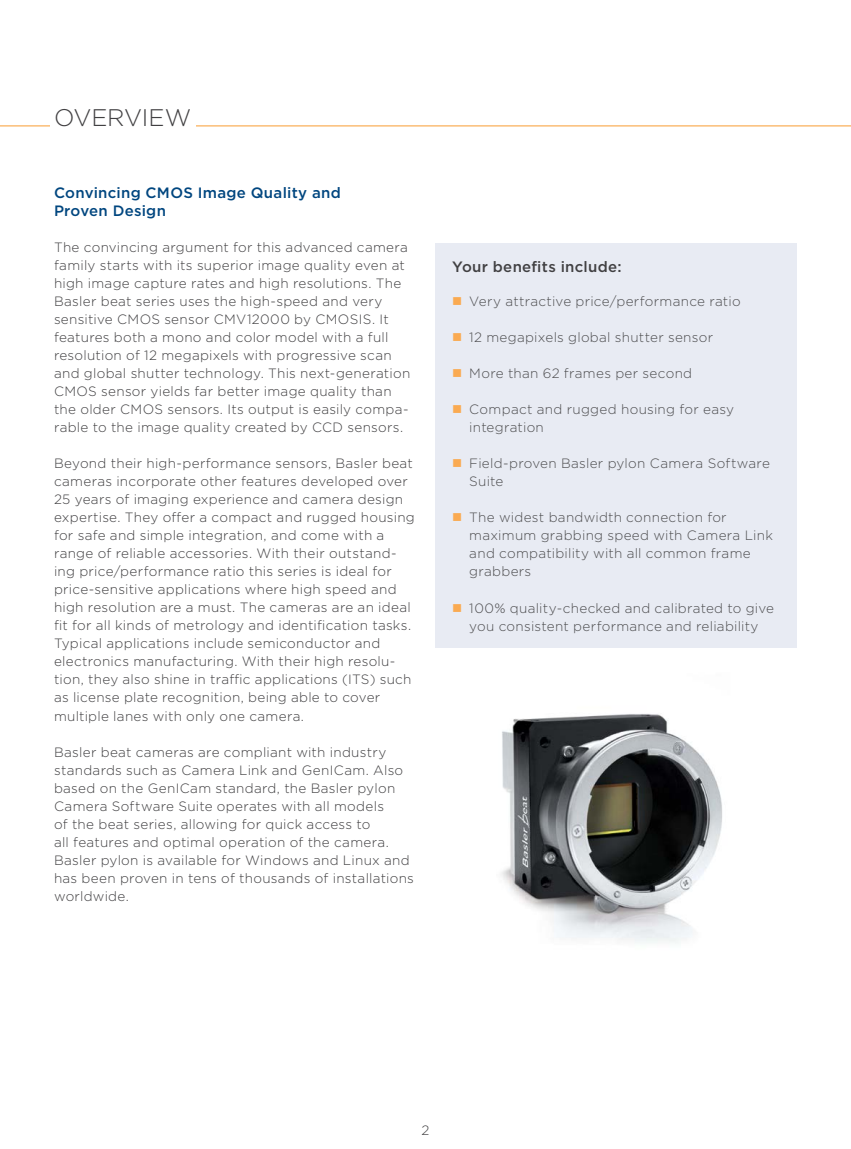
<style>
.page{position:relative;width:851px;height:1149px;background:#fff}
.page>*{position:absolute;margin:0;border:0;box-sizing:border-box;transform-origin:0 0}
.t1{font:300 24px "Gotham";letter-spacing:-.005em;color:#414042}
.t2{font:500 15px/18px "Gotham";letter-spacing:.02em;color:#00467f}
.t3{font:500 15px "Gotham";letter-spacing:.02em;color:#414042}
.t4{font:300 13.5px/18px "Gotham";letter-spacing:.02em;color:#414042}
.t5{font:300 13.5px/18px "Gotham";letter-spacing:.02em;color:#4d4d4f}
</style>
<div class="page">
<img style="left:501px;top:714px;width:221px;height:230px">
<hr style="left:0;top:125px;width:850px;height:1px;background:#f99d31">
<div style="left:50px;top:94px;width:146px;height:36px;background:#fff"></div>
<div style="left:435px;top:242px;width:361px;height:405px;background:#e8ebf3"></div>
<h1 class="t1" style="left:54px;top:102px;width:139px">Overview</h1>
<p class="t2" style="left:54px;top:184px;width:288px">Convincing CMOS Image Quality and<br>Proven Design</p>
<p class="t4" style="left:54px;top:238px;width:358px">The convincing argument for this advanced camera family starts with its superior image quality even at high image capture rates and high resolutions. The Basler beat series uses the high-speed and very sensitive CMOS sensor CMV12000 by CMOSIS. It features both a mono and color model with a full resolution of 12 megapixels with progressive scan and global shutter technology. This next-generation CMOS sensor yields far better image quality than the older CMOS sensors. Its output is easily compa&shy;rable to the image quality created by CCD sensors.</p>
<p class="t4" style="left:54px;top:454px;width:362px">Beyond their high-performance sensors, Basler beat cameras incorporate other features developed over 25 years of imaging experience and camera design expertise. They offer a compact and rugged housing for safe and simple integration, and come with a range of reliable accessories. With their outstand&shy;ing price/performance ratio this series is ideal for price-sensitive applications where high speed and high resolution are a must. The cameras are an ideal fit for all kinds of metrology and identification tasks.<br>Typical applications include semiconductor and electronics manufacturing. With their high resolu&shy;tion, they also shine in traffic applications (ITS) such as license plate recognition, being able to cover multiple lanes with only one camera.</p>
<p class="t4" style="left:54px;top:742px;width:361px">Basler beat cameras are compliant with industry standards such as Camera Link and GenICam. Also based on the GenICam standard, the Basler pylon Camera Software Suite operates with all models<br>of the beat series, allowing for quick access to<br>all features and optimal operation of the camera.<br>Basler pylon is available for Windows and Linux and has been proven in tens of thousands of installations worldwide.</p>
<p class="t3" style="left:452px;top:256px;width:171px">Your benefits include:</p>
<p class="t5" style="left:469px;top:292px;width:273px">Very attractive price/performance ratio</p>
<p class="t5" style="left:469px;top:328px;width:245px">12 megapixels global shutter sensor</p>
<p class="t5" style="left:469px;top:364px;width:224px">More than 62 frames per second</p>
<p class="t5" style="left:469px;top:400px;width:266px">Compact and rugged housing for easy integration</p>
<p class="t5" style="left:469px;top:454px;width:302px">Field-proven Basler pylon Camera Software<br>Suite</p>
<p class="t5" style="left:469px;top:508px;width:305px">The widest bandwidth connection for maximum grabbing speed with Camera Link and compatibility with all common frame grabbers</p>
<p class="t5" style="left:469px;top:598px;width:306px">100% quality-checked and calibrated to give you consistent performance and reliability</p>
<p class="t4" style="left:421px;top:1120px;width:9px">2</p>
</div>
